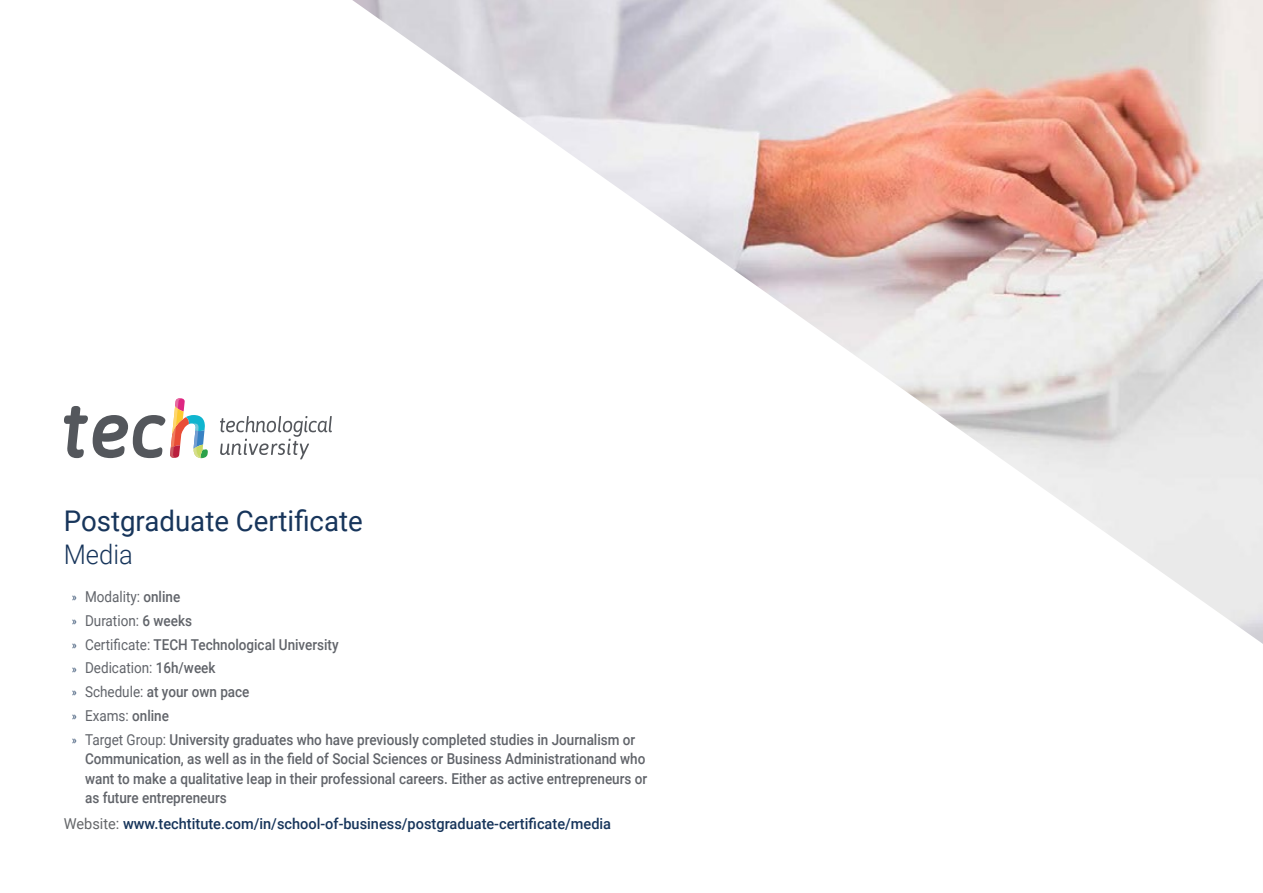
<style>
.page{position:relative;width:1263px;height:893px;background:#fff}
.page>*{position:absolute;margin:0;border:0;box-sizing:border-box;transform-origin:0 0}
.t1{font:28.5px "Roboto";color:#17355b}
.t2{font:300 27px "Roboto";color:#17355b;scale:.95 1}
.t3{font:500 15px/23.7px "Roboto";color:#61646a;scale:.9 1}
.t4{font:500 15px "Roboto";color:#17355b}
.s1{font-family:"Myriad Pro";font-weight:400;font-size:12px;color:#17355b}
.s2{font-weight:400}
.s3{font-weight:400;color:#646669}
</style>
<div class="page">
<img style="left:352px;top:0;width:911px;height:644px">
<svg style="left:64px;top:398px;width:144px;height:60px"></svg>
<svg style="left:220px;top:416px;width:112px;height:43px"></svg>
<h1 class="t1" style="left:64px;top:501px;width:301px">Postgraduate Certificate</h1>
<h2 class="t2" style="left:64px;top:535px;width:74px">Media</h2>
<p class="t3" style="left:72px;top:584px;width:627px"><span class="s1">»</span> <span class="s2">Modality:</span> online<br><span class="s1">»</span> <span class="s2">Duration:</span> 6 weeks<br><span class="s1">»</span> <span class="s2">Certificate:</span> TECH Technological University<br><span class="s1">»</span> <span class="s2">Dedication:</span> 16h/week<br><span class="s1">»</span> <span class="s2">Schedule:</span> at your own pace<br><span class="s1">»</span> <span class="s2">Exams:</span> online<br><span class="s1">»</span> <span class="s2">Target Group:</span> University graduates who have previously completed studies in Journalism or</p>
<p class="t3" style="left:85px;top:748px;width:626px;line-height:19.5px">Communication, as well as in the field of Social Sciences or Business Administrationand who want to make a qualitative leap in their professional careers. Either as active entrepreneurs or as future entrepreneurs</p>
<p class="t4" style="left:64px;top:813px;width:549px"><span class="s3">Website:</span> www.techtitute.com/in/school-of-business/postgraduate-certificate/media</p>
</div>
